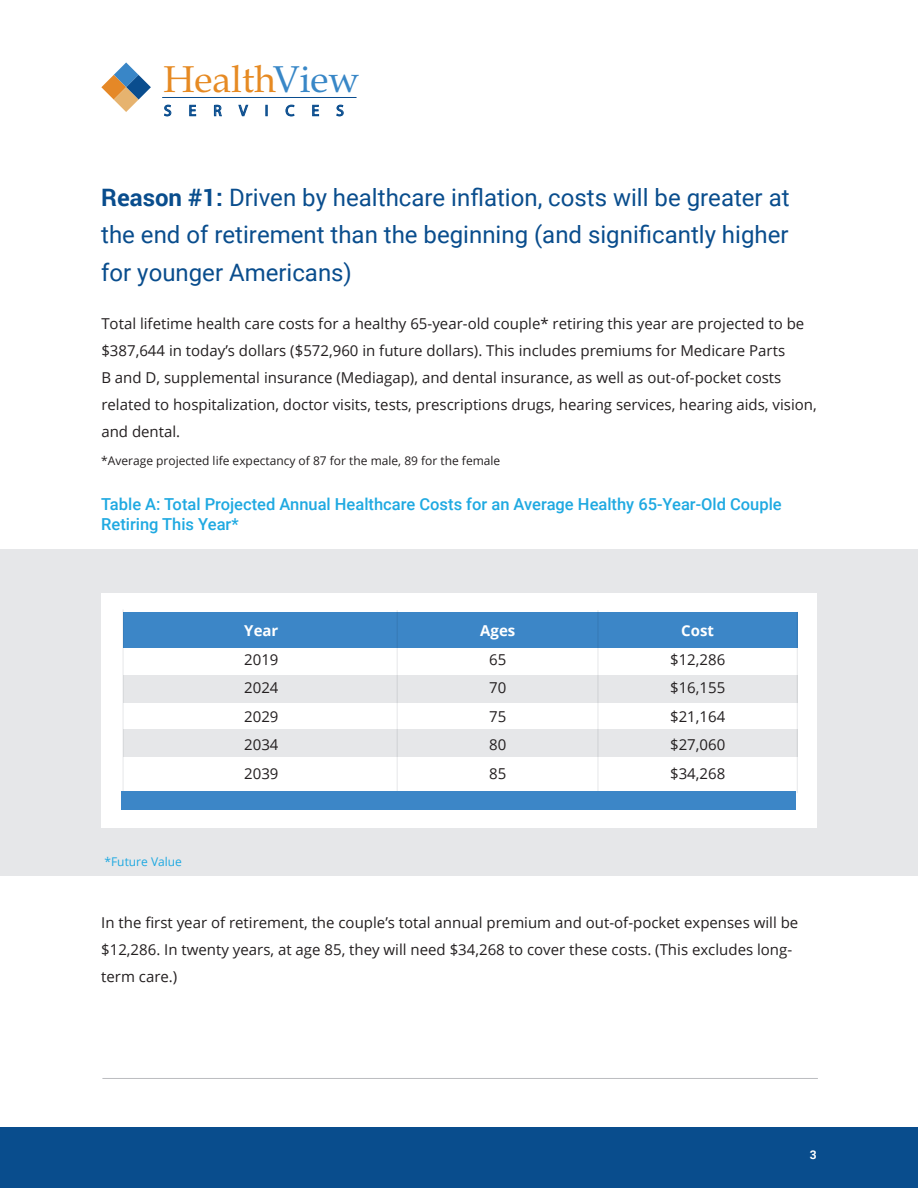
<style>
.page{position:relative;width:918px;height:1188px;background:#fff}
.page>*{position:absolute;margin:0;border:0;box-sizing:border-box;transform-origin:0 0}
.t1{font:37.35px "Book Antiqua";color:#e68a23}
.t2{font:24px/37.5px "Roboto";color:#094d8d;text-align:justify}
.t3{font:500 16.5px/19.8px "Roboto";color:#1fa9e1}
.t4{font:200 15.6px "Avenir Next";letter-spacing:1.095em;color:#0a4d8e}
.t5{font:15px/27px "Open Sans";color:#231f20}
.t6{font:700 15px "Open Sans";color:#fff}
.t7{font:12px "Open Sans";color:#231f20}
.t8{font:12px "Open Sans";color:#1fa9e1}
.t9{font:700 12px "Roboto";color:#fff}
.s1{color:#3887c7}
.s2{font-weight:700}
</style>
<div class="page">
<svg style="left:101px;top:62px;width:50px;height:50px"></svg>
<hr style="left:162px;top:97px;width:194px;height:1px;background:#0a4d8e">
<svg style="left:164px;top:105px;width:7px;height:11px"></svg>
<svg style="left:189px;top:105px;width:7px;height:11px"></svg>
<svg style="left:214px;top:105px;width:8px;height:11px"></svg>
<svg style="left:239px;top:105px;width:9px;height:12px"></svg>
<svg style="left:286px;top:105px;width:8px;height:11px"></svg>
<svg style="left:312px;top:105px;width:7px;height:11px"></svg>
<svg style="left:336px;top:105px;width:8px;height:11px"></svg>
<div style="left:0;top:1127px;width:918px;height:61px;background:#094d8d"></div>
<div style="left:0;top:549px;width:918px;height:326px;background:#e6e7e9"></div>
<div style="left:101px;top:593px;width:716px;height:235px;background:#fff"></div>
<div style="left:123px;top:612px;width:675px;height:35px;background:#3c86c7"></div>
<div style="left:123px;top:676px;width:675px;height:27px;background:#e6e7e9"></div>
<div style="left:123px;top:729px;width:675px;height:28px;background:#e6e7e9"></div>
<hr style="left:123px;top:609px;width:1px;height:182px;background:#e6e7e9">
<hr style="left:397px;top:610px;width:1px;height:182px;background:#e6e7e9">
<hr style="left:598px;top:610px;width:1px;height:182px;background:#e6e7e9">
<hr style="left:797px;top:612px;width:1px;height:181px;background:#e6e7e9">
<div style="left:122px;top:791px;width:674px;height:18px;background:#3c86c7"></div>
<hr style="left:102px;top:1078px;width:716px;height:1px;background:#bcbdc0">
<h1 class="t1" style="left:163px;top:53px;width:198px">Health<span class="s1">View</span></h1>
<p class="t4" style="left:164px;top:101px;width:181px">SERVICES</p>
<p class="t2" style="left:101px;top:178px;width:690px"><span class="s2">Reason #1:</span> Driven by healthcare inflation, costs will be greater at the end of retirement than the beginning (and significantly higher for younger Americans)</p>
<p class="t5" style="left:101px;top:309px;width:717px">Total lifetime health care costs for a healthy 65-year-old couple* retiring this year are projected to be $387,644 in today’s dollars ($572,960 in future dollars). This includes premiums for Medicare Parts<br>B and D, supplemental insurance (Mediagap), and dental insurance, as well as out-of-pocket costs related to hospitalization, doctor visits, tests, prescriptions drugs, hearing services, hearing aids, vision, and dental.</p>
<p class="t7" style="left:101px;top:452px;width:401px">*Average projected life expectancy of 87 for the male, 89 for the female</p>
<p class="t3" style="left:101px;top:494px;width:682px">Table A: Total Projected Annual Healthcare Costs for an Average Healthy 65-Year-Old Couple<br>Retiring This Year*</p>
<p class="t8" style="left:104px;top:854px;width:79px">*Future Value</p>
<p class="t6" style="left:244px;top:620px;width:36px">Year</p>
<p class="t5" style="left:244px;top:645px;width:36px">2019</p>
<p class="t5" style="left:244px;top:674px;width:36px">2024</p>
<p class="t5" style="left:244px;top:702px;width:36px">2029</p>
<p class="t5" style="left:244px;top:731px;width:36px">2034</p>
<p class="t5" style="left:244px;top:759px;width:36px">2039</p>
<p class="t6" style="left:480px;top:620px;width:37px">Ages</p>
<p class="t5" style="left:489px;top:645px;width:19px">65</p>
<p class="t5" style="left:489px;top:674px;width:19px">70</p>
<p class="t5" style="left:489px;top:702px;width:19px">75</p>
<p class="t5" style="left:489px;top:731px;width:19px">80</p>
<p class="t5" style="left:489px;top:759px;width:19px">85</p>
<p class="t6" style="left:681px;top:620px;width:34px">Cost</p>
<p class="t5" style="left:670px;top:645px;width:57px">$12,286</p>
<p class="t5" style="left:670px;top:674px;width:57px">$16,155</p>
<p class="t5" style="left:670px;top:702px;width:57px">$21,164</p>
<p class="t5" style="left:670px;top:731px;width:57px">$27,060</p>
<p class="t5" style="left:670px;top:759px;width:57px">$34,268</p>
<p class="t5" style="left:101px;top:909px;width:699px">In the first year of retirement, the couple’s total annual premium and out-of-pocket expenses will be $12,286. In twenty years, at age 85, they will need $34,268 to cover these costs. (This excludes long&shy;term care.)</p>
<p class="t9" style="left:810px;top:1146px;width:8px">3</p>
</div>
